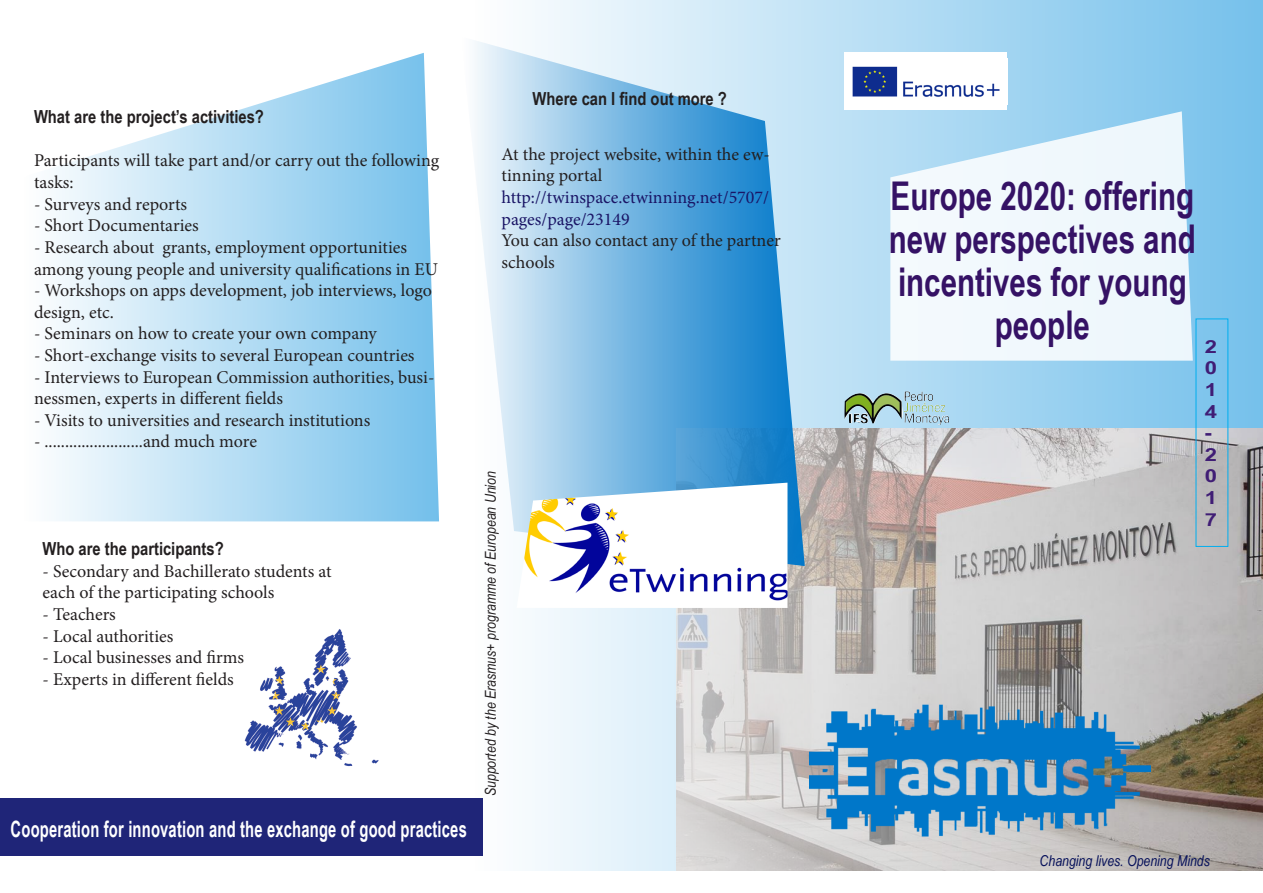
<style>
.page{position:relative;width:1263px;height:893px;background:#fff}
.page>*{position:absolute;margin:0;border:0;box-sizing:border-box;transform-origin:0 0}
.t1{font:700 39.6px/43.2px "Arial Narrow";color:#351265;text-align:center;scale:.91 1}
.t2{font:700 22.5px "Arial Narrow";letter-spacing:.01em;color:#fff;scale:.8 1}
.t3{font:18px/21.6px "Minion Pro";color:#231f20}
.t4{font:700 18px "Arial Narrow";color:#231f20}
.t5{font:18px/21.6px "Minion Pro";color:#1a1566}
.t6{font:700 18px "Arial Narrow";color:#401d75;scale:1.5 1}
.t7{font:italic 15px "Arial Narrow";color:#231f20}
.t8{font:italic 15px "Arial Narrow";color:#08125b}
</style>
<div class="page">
<div style="left:471px;top:0;width:792px;height:871px;background:linear-gradient(to right,#fffefe,#76c1eb)"></div>
<img style="left:677px;top:428px;width:586px;height:443px">
<svg style="left:471px;top:36px;width:334px;height:530px"></svg>
<svg style="left:54px;top:53px;width:385px;height:468px"></svg>
<img style="left:810px;top:651px;width:341px;height:220px">
<div style="left:844px;top:53px;width:163px;height:57px;background:#fff"></div>
<img style="left:852px;top:66px;width:148px;height:31px">
<svg style="left:890px;top:111px;width:303px;height:250px;fill:#f0f8fc"></svg>
<img style="left:844px;top:391px;width:79px;height:32px">
<img style="left:244px;top:629px;width:135px;height:138px">
<div style="left:0;top:798px;width:483px;height:57px;background:#1f2578"></div>
<img style="left:517px;top:483px;width:270px;height:125px">
<p class="t4" style="left:34px;top:103px;width:231px">What are the project’s activities?</p>
<p class="t3" style="left:34px;top:150px;width:407px">Participants will take part and/or carry out the following tasks:</p>
<p class="t3" style="left:34px;top:193px;width:155px">- Surveys and reports</p>
<p class="t3" style="left:34px;top:215px;width:166px">- Short Documentaries</p>
<p class="t3" style="left:34px;top:236px;width:405px">- Research about grants, employment opportunities among young people and university qualifications in EU</p>
<p class="t3" style="left:34px;top:280px;width:399px">- Workshops on apps development, job interviews, logo design, etc.</p>
<p class="t3" style="left:34px;top:323px;width:344px">- Seminars on how to create your own company</p>
<p class="t3" style="left:34px;top:344px;width:382px">- Short-exchange visits to several European countries</p>
<p class="t3" style="left:34px;top:366px;width:402px">- Interviews to European Commission authorities, busi&shy;nessmen, experts in different fields</p>
<p class="t3" style="left:34px;top:409px;width:338px">- Visits to universities and research institutions</p>
<p class="t3" style="left:34px;top:431px;width:224px">- ........................and much more</p>
<p class="t4" style="left:43px;top:535px;width:183px">Who are the participants?</p>
<p class="t3" style="left:43px;top:560px;width:291px">- Secondary and Bachillerato students at each of the participating schools</p>
<p class="t3" style="left:43px;top:604px;width:75px">- Teachers</p>
<p class="t3" style="left:43px;top:625px;width:133px">- Local authorities</p>
<p class="t3" style="left:43px;top:647px;width:203px">- Local businesses and firms</p>
<p class="t3" style="left:43px;top:668px;width:193px">- Experts in different fields</p>
<p class="t2" style="left:11px;top:812px;width:572px">Cooperation for innovation and the exchange of good practices</p>
<p class="t4" style="left:532px;top:85px;width:196px">Where can I find out more ?</p>
<p class="t3" style="left:502px;top:143px;width:270px">At the project website, within the ew&shy;tinning portal</p>
<p class="t5" style="left:502px;top:187px;width:269px">http://twinspace.etwinning.net/5707/ pages/page/23149</p>
<p class="t3" style="left:502px;top:230px;width:281px">You can also contact any of the partner schools</p>
<p class="t7" style="left:480px;top:796px;width:327px;rotate:-90deg">Supported by the Erasmus+ programme of European Union</p>
<p class="t1" style="left:889px;top:172px;width:339px">Europe 2020: offering new perspectives and incentives for young people</p>
<p class="t6" style="left:1205px;top:333px;width:10px">2</p>
<p class="t6" style="left:1205px;top:354px;width:10px">0</p>
<p class="t6" style="left:1205px;top:376px;width:10px">1</p>
<p class="t6" style="left:1205px;top:398px;width:10px">4</p>
<p class="t6" style="left:1205px;top:419px;width:6px">-</p>
<p class="t6" style="left:1205px;top:441px;width:10px">2</p>
<p class="t6" style="left:1205px;top:462px;width:10px">0</p>
<p class="t6" style="left:1205px;top:484px;width:10px">1</p>
<p class="t6" style="left:1205px;top:506px;width:10px">7</p>
<p class="t8" style="left:1040px;top:851px;width:172px">Changing lives. Opening Minds</p>
</div>
